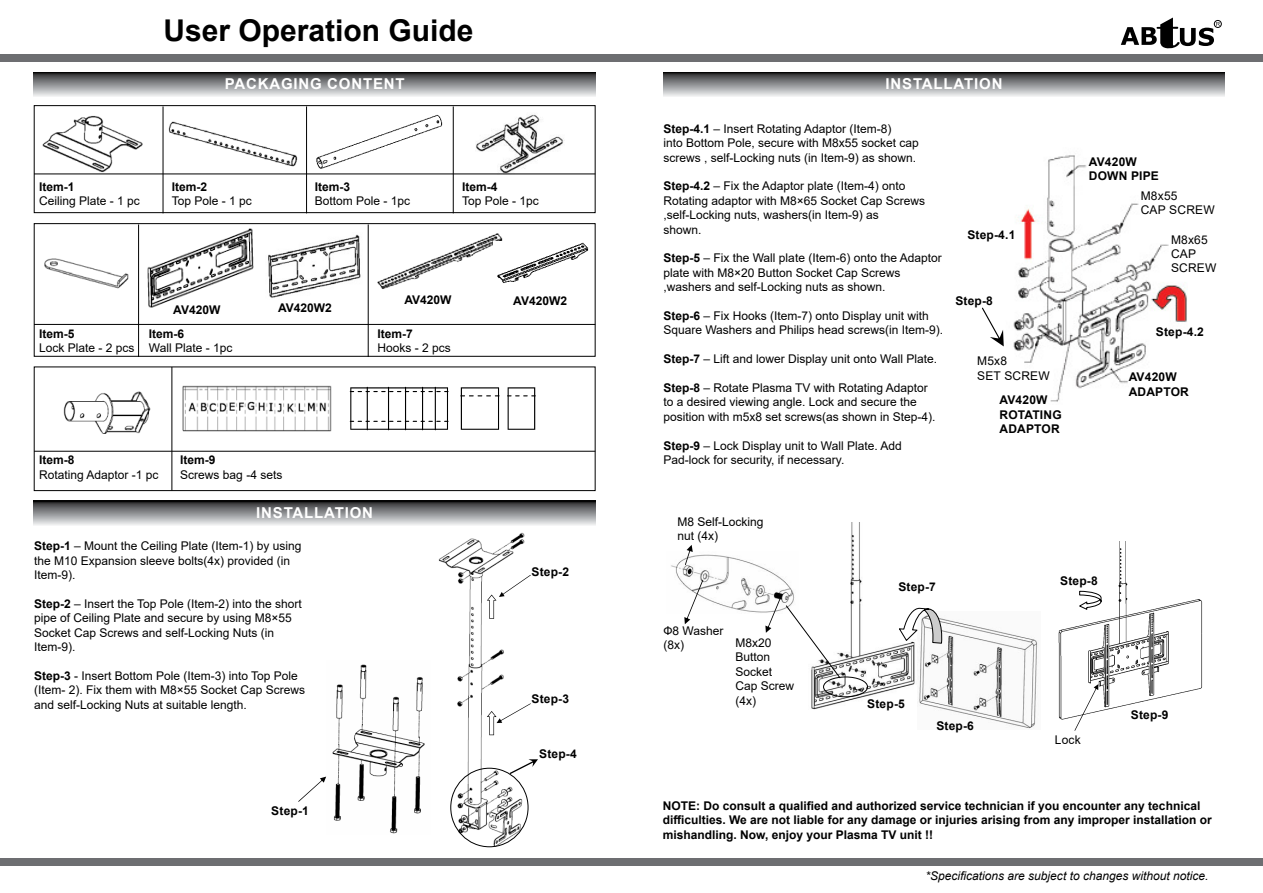
<style>
.page{position:relative;width:1263px;height:893px;background:#fff}
.page>*{position:absolute;margin:0;border:0;box-sizing:border-box;transform-origin:0 0}
.t1{font:700 30px "Arial";color:#000}
.t2{font:700 15px "Arial";letter-spacing:.055em;color:#fff}
.t3{font:12px/14.4px "Arial";color:#000}
.t4{font:700 12px/14.4px "Arial";color:#000}
.t5{font:italic 12px "Arial";color:#000}
.s1{font-weight:700}
</style>
<div class="page">
<div style="left:618px;top:54px;width:645px;height:8px;background:#6d6e71"></div>
<div style="left:0;top:54px;width:649px;height:8px;background:#6d6e71"></div>
<div style="left:618px;top:858px;width:645px;height:8px;background:#6d6e71"></div>
<div style="left:0;top:858px;width:649px;height:8px;background:#6d6e71"></div>
<div style="left:1214px;top:20px;width:7px;height:8px;border:1px solid #000;border-radius:50%"></div>
<svg style="left:1121px;top:18px;width:99px;height:31px"></svg>
<img style="left:475px;top:114px;width:89px;height:60px">
<svg style="left:34px;top:72px;width:561px;height:25px;background:#8c8e8f"></svg>
<svg style="left:34px;top:501px;width:561px;height:24px;background:#8a8b8d"></svg>
<svg style="left:663px;top:72px;width:562px;height:25px;background:#8c8e8f"></svg>
<div style="left:34px;top:105px;width:561px;height:108px;border:1px solid #000"></div>
<hr style="left:163px;top:106px;width:1px;height:107px;background:#000">
<hr style="left:306px;top:106px;width:1px;height:107px;background:#000">
<hr style="left:453px;top:106px;width:1px;height:107px;background:#000">
<hr style="left:34px;top:174px;width:561px;height:1px;background:#000">
<img style="left:42px;top:116px;width:101px;height:56px">
<img style="left:168px;top:121px;width:130px;height:46px">
<img style="left:316px;top:114px;width:127px;height:55px">
<div style="left:34px;top:223px;width:561px;height:134px;border:1px solid #000"></div>
<hr style="left:138px;top:224px;width:1px;height:133px;background:#000">
<hr style="left:368px;top:224px;width:1px;height:133px;background:#000">
<hr style="left:34px;top:324px;width:561px;height:1px;background:#000">
<img style="left:44px;top:258px;width:85px;height:31px">
<img style="left:147px;top:228px;width:107px;height:80px">
<img style="left:268px;top:234px;width:93px;height:64px">
<img style="left:377px;top:233px;width:126px;height:56px">
<img style="left:493px;top:242px;width:96px;height:44px">
<div style="left:34px;top:367px;width:561px;height:124px;border:1px solid #000"></div>
<hr style="left:171px;top:367px;width:1px;height:123px;background:#000">
<hr style="left:34px;top:451px;width:561px;height:1px;background:#000">
<img style="left:182px;top:385px;width:150px;height:47px">
<img style="left:63px;top:391px;width:88px;height:43px">
<svg style="left:350px;top:387px;width:98px;height:43px"></svg>
<svg style="left:461px;top:387px;width:38px;height:43px"></svg>
<svg style="left:508px;top:387px;width:27px;height:43px"></svg>
<img style="left:438px;top:532px;width:88px;height:316px">
<div style="left:450px;top:768px;width:78px;height:79px;border:1px solid #000;border-radius:50%"></div>
<svg style="left:510px;top:759px;width:28px;height:15px"></svg>
<svg style="left:487px;top:575px;width:44px;height:44px"></svg>
<svg style="left:487px;top:703px;width:44px;height:32px"></svg>
<img style="left:326px;top:664px;width:99px;height:170px">
<svg style="left:298px;top:777px;width:28px;height:25px"></svg>
<img style="left:1013px;top:155px;width:174px;height:247px">
<svg style="left:982px;top:308px;width:22px;height:38px"></svg>
<img style="left:811px;top:522px;width:104px;height:188px">
<div style="left:823px;top:677px;width:45px;height:20px;border:1px solid #000;border-radius:50%"></div>
<img style="left:918px;top:619px;width:120px;height:110px">
<svg style="left:898px;top:607px;width:45px;height:37px"></svg>
<img style="left:671px;top:554px;width:124px;height:59px">
<svg style="left:685px;top:545px;width:8px;height:20px"></svg>
<svg style="left:684px;top:580px;width:19px;height:44px"></svg>
<img style="left:1058px;top:542px;width:145px;height:178px">
<svg style="left:1074px;top:684px;width:24px;height:47px"></svg>
<svg style="left:765px;top:598px;width:76px;height:81px"></svg>
<svg style="left:1078px;top:590px;width:24px;height:21px"></svg>
<h1 class="t1" style="left:163px;top:19px;width:312px">User Operation Guide</h1>
<p class="t2" style="left:225px;top:78px;width:181px">PACKAGING CONTENT</p>
<p class="t4" style="left:39px;top:180px;width:37px">Item-1</p>
<p class="t3" style="left:39px;top:195px;width:102px">Ceiling Plate - 1 pc</p>
<p class="t4" style="left:172px;top:180px;width:37px">Item-2</p>
<p class="t3" style="left:172px;top:195px;width:82px">Top Pole - 1 pc</p>
<p class="t4" style="left:315px;top:180px;width:37px">Item-3</p>
<p class="t3" style="left:315px;top:195px;width:97px">Bottom Pole - 1pc</p>
<p class="t4" style="left:462px;top:180px;width:37px">Item-4</p>
<p class="t3" style="left:462px;top:195px;width:78px">Top Pole - 1pc</p>
<p class="t4" style="left:39px;top:328px;width:37px">Item-5</p>
<p class="t3" style="left:39px;top:342px;width:97px">Lock Plate - 2 pcs</p>
<p class="t4" style="left:173px;top:304px;width:49px">AV420W</p>
<p class="t4" style="left:149px;top:328px;width:37px">Item-6</p>
<p class="t3" style="left:149px;top:342px;width:85px">Wall Plate - 1pc</p>
<p class="t4" style="left:278px;top:302px;width:55px">AV420W2</p>
<p class="t4" style="left:404px;top:294px;width:49px">AV420W</p>
<p class="t4" style="left:378px;top:328px;width:37px">Item-7</p>
<p class="t3" style="left:378px;top:342px;width:75px">Hooks - 2 pcs</p>
<p class="t4" style="left:513px;top:295px;width:55px">AV420W2</p>
<p class="t4" style="left:39px;top:454px;width:37px">Item-8</p>
<p class="t3" style="left:39px;top:468px;width:121px">Rotating Adaptor -1 pc</p>
<p class="t4" style="left:180px;top:454px;width:37px">Item-9</p>
<p class="t3" style="left:180px;top:468px;width:104px">Screws bag -4 sets</p>
<p class="t2" style="left:256px;top:507px;width:118px">INSTALLATION</p>
<p class="t3" style="left:34px;top:540px;width:269px"><span class="s1">Step-1</span> – Mount the Ceiling Plate (Item-1) by using the M10 Expansion sleeve bolts(4x) provided (in<br>Item-9).</p>
<p class="t3" style="left:34px;top:597px;width:269px"><span class="s1">Step-2</span> – Insert the Top Pole (Item-2) into the short pipe of Ceiling Plate and secure by using M8×55<br>Socket Cap Screws and self-Locking Nuts (in Item-9).</p>
<p class="t3" style="left:34px;top:669px;width:273px"><span class="s1">Step-3</span> - Insert Bottom Pole (Item-3) into Top Pole (Item- 2). Fix them with M8×55 Socket Cap Screws and self-Locking Nuts at suitable length.</p>
<p class="t4" style="left:271px;top:805px;width:39px">Step-1</p>
<p class="t4" style="left:531px;top:566px;width:39px">Step-2</p>
<p class="t4" style="left:531px;top:693px;width:39px">Step-3</p>
<p class="t4" style="left:539px;top:748px;width:39px">Step-4</p>
<p class="t2" style="left:886px;top:78px;width:118px">INSTALLATION</p>
<p class="t3" style="left:663px;top:122px;width:257px"><span class="s1">Step-4.1</span> – Insert Rotating Adaptor (Item-8)<br>into Bottom Pole, secure with M8x55 socket cap screws , self-Locking nuts (in Item-9) as shown.</p>
<p class="t3" style="left:663px;top:180px;width:263px"><span class="s1">Step-4.2</span> – Fix the Adaptor plate (Item-4) onto Rotating adaptor with M8×65 Socket Cap Screws ,self-Locking nuts, washers(in Item-9) as<br>shown.</p>
<p class="t3" style="left:663px;top:252px;width:280px"><span class="s1">Step-5</span> – Fix the Wall plate (Item-6) onto the Adaptor plate with M8×20 Button Socket Cap Screws ,washers and self-Locking nuts as shown.</p>
<p class="t3" style="left:663px;top:310px;width:281px"><span class="s1">Step-6</span> – Fix Hooks (Item-7) onto Display unit with<br>Square Washers and Philips head screws(in Item-9).</p>
<p class="t3" style="left:663px;top:353px;width:275px"><span class="s1">Step-7</span> – Lift and lower Display unit onto Wall Plate.</p>
<p class="t3" style="left:663px;top:382px;width:274px"><span class="s1">Step-8</span> – Rotate Plasma TV with Rotating Adaptor to a desired viewing angle. Lock and secure the position with m5x8 set screws(as shown in Step-4).</p>
<p class="t3" style="left:663px;top:439px;width:240px"><span class="s1">Step-9</span> – Lock Display unit to Wall Plate. Add<br>Pad-lock for security, if necessary.</p>
<p class="t4" style="left:967px;top:229px;width:49px">Step-4.1</p>
<p class="t4" style="left:955px;top:294px;width:39px">Step-8</p>
<p class="t3" style="left:977px;top:355px;width:74px">M5x8<br>SET SCREW</p>
<p class="t4" style="left:999px;top:394px;width:64px">AV420W<br>ROTATING<br>ADAPTOR</p>
<p class="t3" style="left:677px;top:515px;width:88px">M8 Self-Locking nut (4x)</p>
<p class="t4" style="left:1089px;top:156px;width:72px">AV420W<br>DOWN PIPE</p>
<p class="t3" style="left:1141px;top:190px;width:75px">M8x55<br>CAP SCREW</p>
<p class="t3" style="left:1171px;top:233px;width:47px">M8x65<br>CAP<br>SCREW</p>
<p class="t4" style="left:1156px;top:325px;width:49px">Step-4.2</p>
<p class="t4" style="left:1129px;top:371px;width:62px">AV420W<br>ADAPTOR</p>
<p class="t3" style="left:663px;top:624px;width:62px">Ф8 Washer (8x)</p>
<p class="t3" style="left:735px;top:637px;width:60px">M8x20<br>Button<br>Socket<br>Cap Screw (4x)</p>
<p class="t4" style="left:898px;top:580px;width:39px">Step-7</p>
<p class="t4" style="left:867px;top:698px;width:39px">Step-5</p>
<p class="t4" style="left:936px;top:720px;width:39px">Step-6</p>
<p class="t4" style="left:1060px;top:574px;width:39px">Step-8</p>
<p class="t3" style="left:1055px;top:734px;width:27px">Lock</p>
<p class="t4" style="left:1131px;top:708px;width:39px">Step-9</p>
<p class="t4" style="left:663px;top:800px;width:550px">NOTE: Do consult a qualified and authorized service technician if you encounter any technical difficulties. We are not liable for any damage or injuries arising from any improper installation or mishandling. Now, enjoy your Plasma TV unit !!</p>
<p class="t5" style="left:925px;top:871px;width:284px">*Specifications are subject to changes without notice.</p>
</div>
